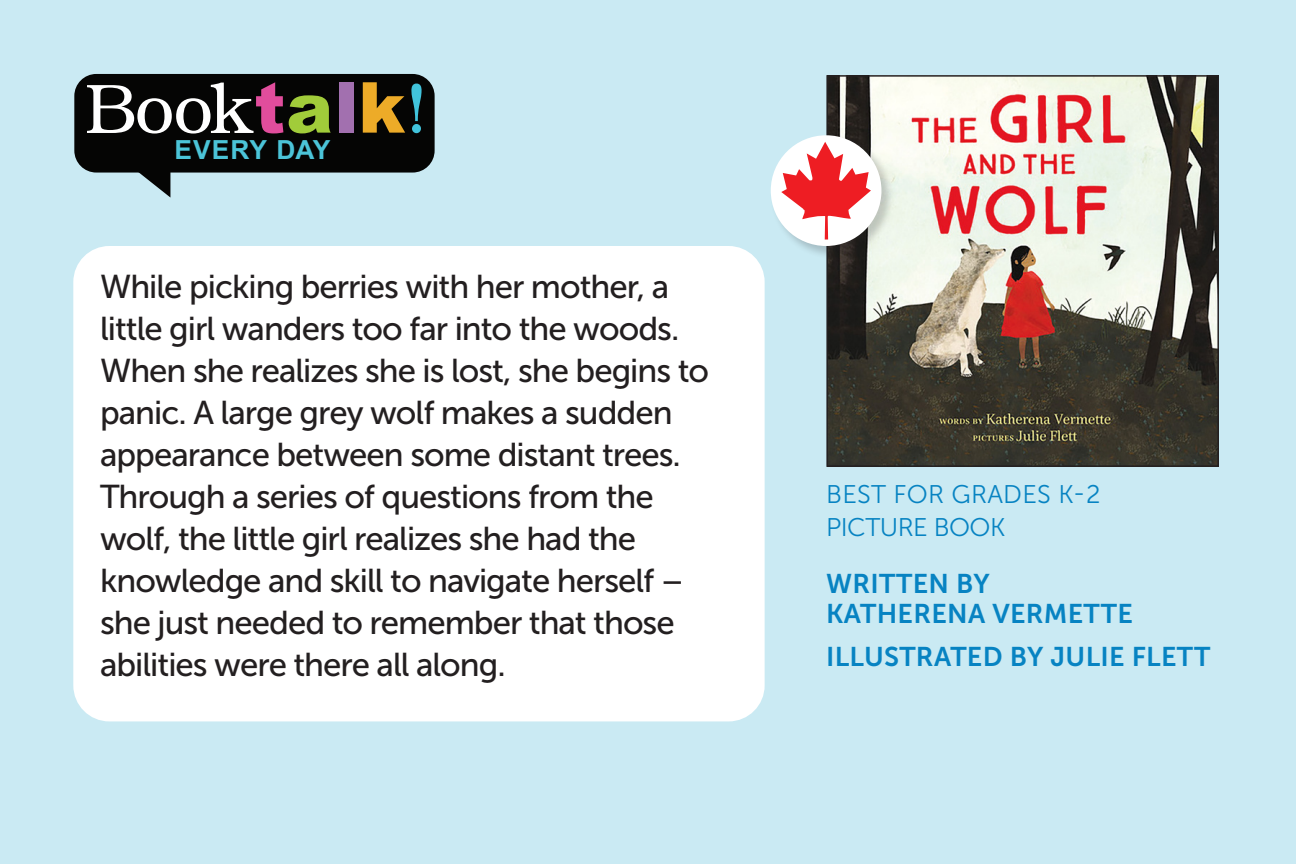
<style>
.page{position:relative;width:1296px;height:864px;background:#caeaf3}
.page>*{position:absolute;margin:0;border:0;box-sizing:border-box;transform-origin:0 0}
.t1{font:300 70.2px "Bookman ITC Std";color:#fff}
.Body{font:33px/42px "Museo Sans 500";letter-spacing:-.03em;color:#231f20}
.Author_Illustrator{font:27px/30px "Museo Sans 700";letter-spacing:.01em;color:#0783c2}
.t2{font:700 26.4px "Arial MT Std";letter-spacing:.025em;color:#4bc4d8}
.t3{font:25.5px/33px "Museo Sans 300";letter-spacing:.01em;color:#0783c2}
.s1{font-family:"Arial MT Std";font-weight:900;color:#e14d9c}
.s2{font-family:"Arial MT Std";font-weight:900;color:#a1cc3a}
.s3{font-family:"Arial MT Std";font-weight:900;color:#a270af}
.s4{font-family:"Arial MT Std";font-weight:900;color:#edab28}
.s5{color:#41c3db}
</style>
<div class="page">
<div style="left:73px;top:246px;width:692px;height:475px;background:#fff;border-radius:36px"></div>
<img style="left:829px;top:78px;width:387px;height:386px">
<div style="left:826px;top:75px;width:393px;height:392px;border:2px solid #231f20"></div>
<div style="left:74px;top:74px;width:361px;height:99px;background:#050504;border-radius:22px"></div>
<svg style="left:127px;top:172px;width:43px;height:25px"></svg>
<div style="left:770px;top:134px;width:125px;height:126px;background:#231f20;opacity:.22"></div>
<div style="left:771px;top:135px;width:110px;height:111px;background:#fff;border-radius:50%"></div>
<svg style="left:781px;top:142px;width:90px;height:98px"></svg>
<p class="t1" style="left:85px;top:69px;width:344px">Book<span class="s1">t</span><span class="s2">a</span><span class="s3">l</span><span class="s4">k</span><span class="s5">!</span></p>
<p class="t2" style="left:175px;top:135px;width:157px">EVERY DAY</p>
<p class="Body" style="left:100px;top:265px;width:611px">While picking berries with her mother, a little girl wanders too far into the woods.<br>When she realizes she is lost, she begins to panic. A large grey wolf makes a sudden appearance between some distant trees.<br>Through a series of questions from the wolf, the little girl realizes she had the knowledge and skill to navigate herself – she just needed to remember that those abilities were there all along.</p>
<p class="t3" style="left:826px;top:478px;width:276px">BEST FOR GRADES K-2<br>PICTURE BOOK</p>
<p class="Author_Illustrator" style="left:826px;top:568px;width:308px">WRITTEN BY<br>KATHERENA VERMETTE</p>
<p class="Author_Illustrator" style="left:826px;top:642px;width:386px">ILLUSTRATED BY JULIE FLETT</p>
</div>
